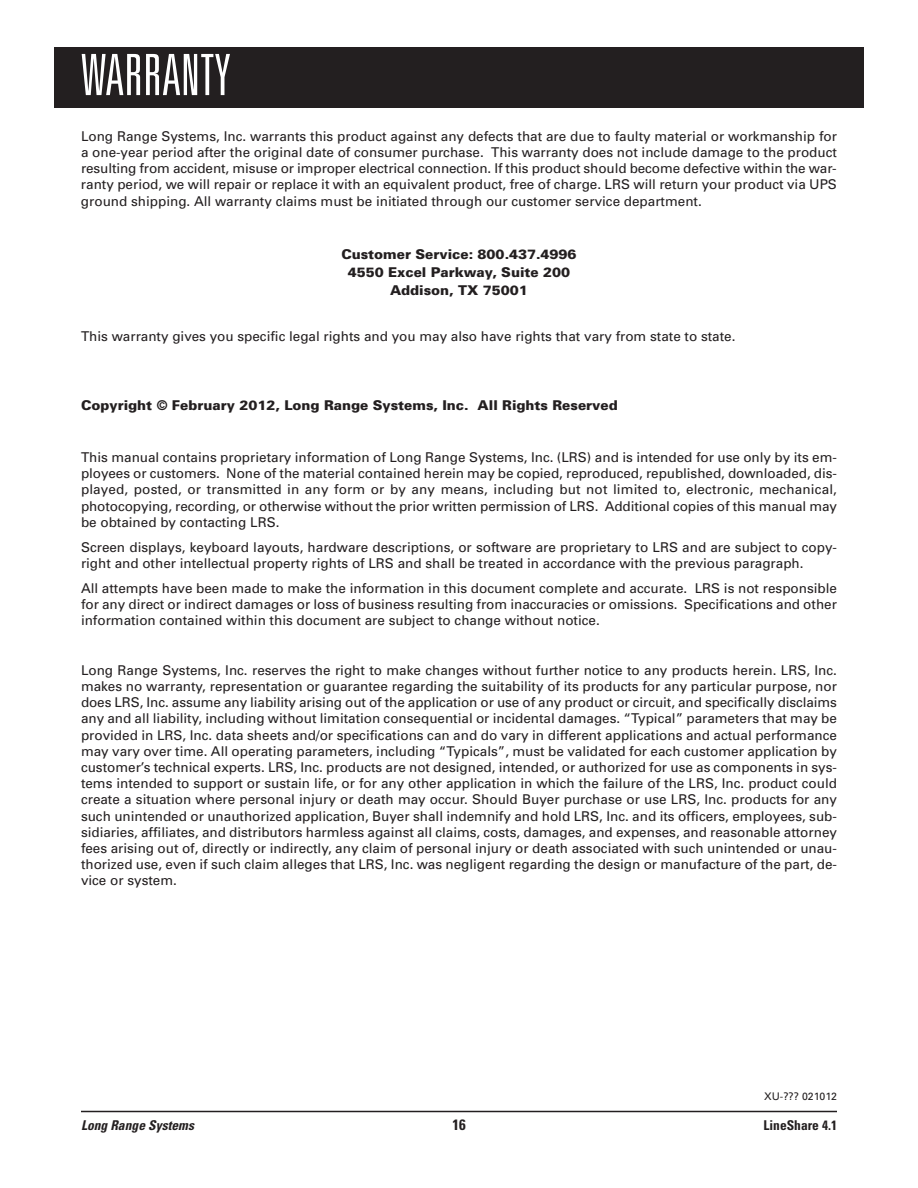
<style>
.page{position:relative;width:918px;height:1188px;background:#fff}
.page>*{position:absolute;margin:0;border:0;box-sizing:border-box;transform-origin:0 0}
.t1{font:300 ultra-condensed 57px "Univers";color:#fff}
.t2{font:700 condensed 15px "Univers";color:#231f20}
.t3{font:13.5px/16.2px "Univers";color:#231f20;text-align:justify}
.t4{font:900 13.5px/18px "Univers";color:#231f20;text-align:center}
.t5{font:italic 700 condensed 13.5px "Univers";letter-spacing:.005em;color:#231f20}
.t6{font:700 condensed 13.5px "Univers";color:#231f20}
.t7{font:10.5px "Univers";color:#231f20}
</style>
<div class="page">
<div style="left:54px;top:47px;width:810px;height:61px;background:#231f20"></div>
<hr style="left:81px;top:1111px;width:756px;height:1px;background:#231f20">
<h1 class="t1" style="left:81px;top:54px;width:151px">WARRANTY</h1>
<p class="t3" style="left:81px;top:129px;width:758px">Long Range Systems, Inc. warrants this product against any defects that are due to faulty material or workmanship for a one-year period after the original date of consumer purchase. This warranty does not include damage to the product resulting from accident, misuse or improper electrical connection. If this product should become defective within the war&shy;ranty period, we will repair or replace it with an equivalent product, free of charge. LRS will return your product via UPS ground shipping. All warranty claims must be initiated through our customer service department.</p>
<p class="t4" style="left:341px;top:246px;width:237px">Customer Service: 800.437.4996<br>4550 Excel Parkway, Suite 200<br>Addison, TX 75001</p>
<p class="t3" style="left:81px;top:329px;width:656px">This warranty gives you specific legal rights and you may also have rights that vary from state to state.</p>
<p class="t4" style="left:81px;top:398px;width:538px">Copyright © February 2012, Long Range Systems, Inc. All Rights Reserved</p>
<p class="t3" style="left:81px;top:450px;width:758px">This manual contains proprietary information of Long Range Systems, Inc. (LRS) and is intended for use only by its em&shy;ployees or customers. None of the material contained herein may be copied, reproduced, republished, downloaded, dis&shy;played, posted, or transmitted in any form or by any means, including but not limited to, electronic, mechanical, photocopying, recording, or otherwise without the prior written permission of LRS. Additional copies of this manual may be obtained by contacting LRS.</p>
<p class="t3" style="left:81px;top:540px;width:758px">Screen displays, keyboard layouts, hardware descriptions, or software are proprietary to LRS and are subject to copy&shy;right and other intellectual property rights of LRS and shall be treated in accordance with the previous paragraph.</p>
<p class="t3" style="left:81px;top:581px;width:758px">All attempts have been made to make the information in this document complete and accurate. LRS is not responsible for any direct or indirect damages or loss of business resulting from inaccuracies or omissions. Specifications and other information contained within this document are subject to change without notice.</p>
<p class="t3" style="left:81px;top:663px;width:758px">Long Range Systems, Inc. reserves the right to make changes without further notice to any products herein. LRS, Inc. makes no warranty, representation or guarantee regarding the suitability of its products for any particular purpose, nor does LRS, Inc. assume any liability arising out of the application or use of any product or circuit, and specifically disclaims any and all liability, including without limitation consequential or incidental damages. “Typical” parameters that may be provided in LRS, Inc. data sheets and/or specifications can and do vary in different applications and actual performance may vary over time. All operating parameters, including “Typicals”, must be validated for each customer application by customer’s technical experts. LRS, Inc. products are not designed, intended, or authorized for use as components in sys&shy;tems intended to support or sustain life, or for any other application in which the failure of the LRS, Inc. product could create a situation where personal injury or death may occur. Should Buyer purchase or use LRS, Inc. products for any such unintended or unauthorized application, Buyer shall indemnify and hold LRS, Inc. and its officers, employees, sub&shy;sidiaries, affiliates, and distributors harmless against all claims, costs, damages, and expenses, and reasonable attorney fees arising out of, directly or indirectly, any claim of personal injury or death associated with such unintended or unau&shy;thorized use, even if such claim alleges that LRS, Inc. was negligent regarding the design or manufacture of the part, de&shy;vice or system.</p>
<p class="t7" style="left:764px;top:1093px;width:74px">XU-??? 021012</p>
<p class="t5" style="left:81px;top:1120px;width:115px">Long Range Systems</p>
<p class="t2" style="left:452px;top:1119px;width:15px">16</p>
<p class="t6" style="left:764px;top:1120px;width:75px">LineShare 4.1</p>
</div>
